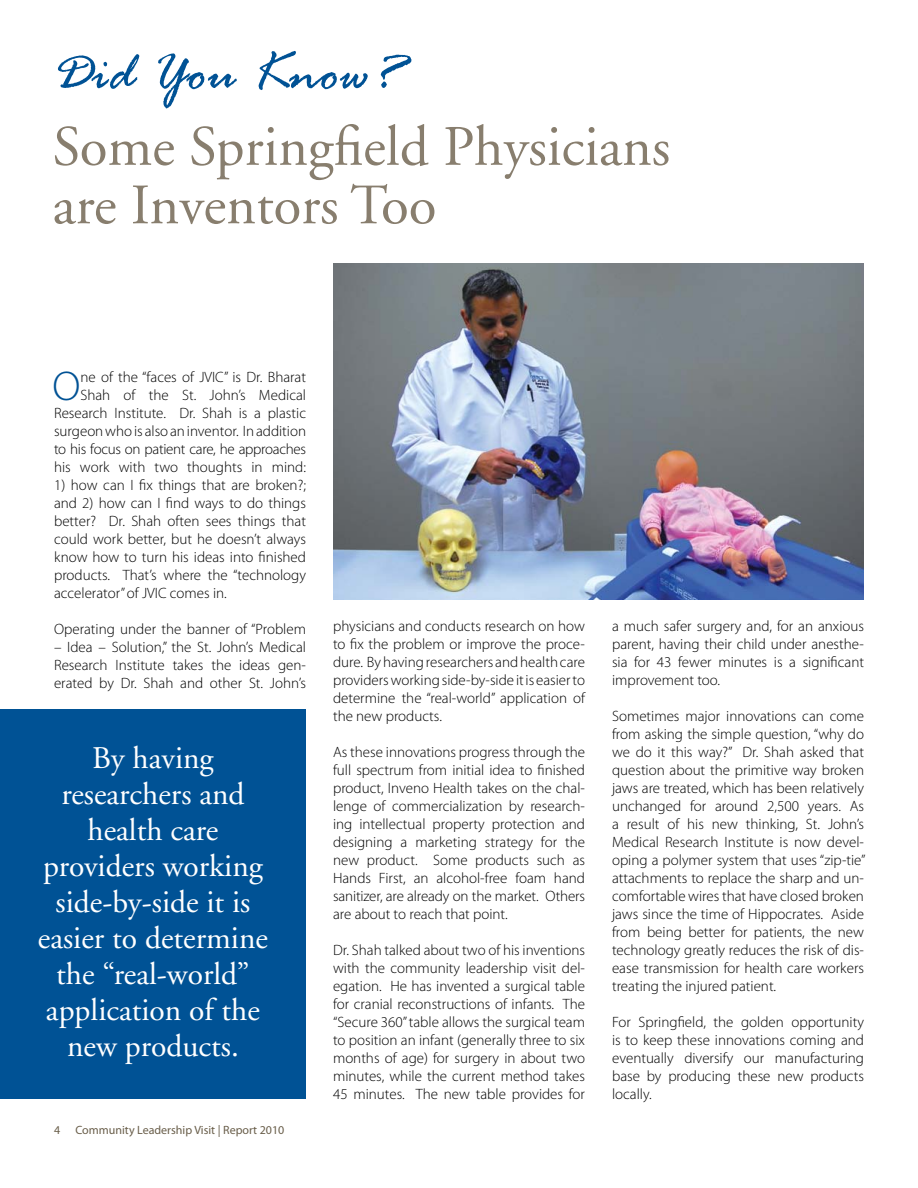
<style>
.page{position:relative;width:918px;height:1188px;background:#fff}
.page>*{position:absolute;margin:0;border:0;box-sizing:border-box;transform-origin:0 0}
.t1{font:57px/58.5px "Adobe Garamond";color:#887e6e}
.t2{font:italic 57px "Rage";color:#005295}
.t3{font:300 41.7px "Myriad Pro";color:#005295}
.t4{font:31.5px/36px "Adobe Garamond";color:#fff;text-align:center}
.t5{font:300 15px/18px "Myriad Pro";color:#000;text-align:justify}
.t6{font:12px "Myriad Pro";color:#695e4a}
</style>
<div class="page">
<div style="left:0;top:710px;width:306px;height:389px;background:#005295"></div>
<img style="left:333px;top:264px;width:530px;height:335px">
<h1 class="t2" style="left:53px;top:42px;width:352px">Did You Know?</h1>
<h1 class="t1" style="left:53px;top:119px;width:619px">Some Springfield Physicians are Inventors Too</h1>
<p class="t5" style="left:54px;top:368px;width:254px;text-align:right">ne of the “faces of JVIC” is Dr. Bharat Shah of the St. John’s Medical Research Institute. Dr. Shah is a plastic surgeon who is also an inventor. In addition to his focus on patient care, he approaches his work with two thoughts in mind:</p>
<p class="t5" style="left:54px;top:476px;width:254px">1) how can I fix things that are broken?; and 2) how can I find ways to do things better? Dr. Shah often sees things that could work better, but he doesn’t always know how to turn his ideas into finished products. That’s where the “technology accelerator” of JVIC comes in.</p>
<p class="t5" style="left:54px;top:620px;width:253px">Operating under the banner of “Problem</p>
<p class="t5" style="left:54px;top:638px;width:254px">– Idea – Solution,” the St. John’s Medical Research Institute takes the ideas gen&shy;erated by Dr. Shah and other St. John’s</p>
<h2 class="t3" style="left:53px;top:363px;width:29px">O</h2>
<h3 class="t4" style="left:38px;top:740px;width:232px">By having researchers and health care providers working side-by-side it is easier to determine the “real-world” application of the new products.</h3>
<p class="t6" style="left:54px;top:1123px;width:8px">4</p>
<p class="t6" style="left:75px;top:1123px;width:211px">Community Leadership Visit | Report 2010</p>
<p class="t5" style="left:333px;top:617px;width:254px">physicians and conducts research on how to fix the problem or improve the proce&shy;dure. By having researchers and health care providers working side-by-side it is easier to determine the “real-world” application of the new products.</p>
<p class="t5" style="left:333px;top:743px;width:254px">As these innovations progress through the full spectrum from initial idea to finished product, Inveno Health takes on the chal&shy;lenge of commercialization by research&shy;ing intellectual property protection and designing a marketing strategy for the new product. Some products such as Hands First, an alcohol-free foam hand sanitizer, are already on the market. Others are about to reach that point.</p>
<p class="t5" style="left:333px;top:941px;width:254px">Dr. Shah talked about two of his inventions with the community leadership visit del&shy;egation. He has invented a surgical table for cranial reconstructions of infants. The “Secure 360” table allows the surgical team to position an infant (generally three to six months of age) for surgery in about two minutes, while the current method takes 45 minutes. The new table provides for</p>
<p class="t5" style="left:612px;top:617px;width:254px">a much safer surgery and, for an anxious parent, having their child under anesthe&shy;sia for 43 fewer minutes is a significant improvement too.</p>
<p class="t5" style="left:612px;top:707px;width:255px">Sometimes major innovations can come from asking the simple question, “why do we do it this way?” Dr. Shah asked that question about the primitive way broken jaws are treated, which has been relatively unchanged for around 2,500 years. As a result of his new thinking, St. John’s Medical Research Institute is now devel&shy;oping a polymer system that uses “zip-tie” attachments to replace the sharp and un&shy;comfortable wires that have closed broken jaws since the time of Hippocrates. Aside from being better for patients, the new technology greatly reduces the risk of dis&shy;ease transmission for health care workers treating the injured patient.</p>
<p class="t5" style="left:612px;top:1013px;width:254px">For Springfield, the golden opportunity is to keep these innovations coming and eventually diversify our manufacturing base by producing these new products locally.</p>
</div>
